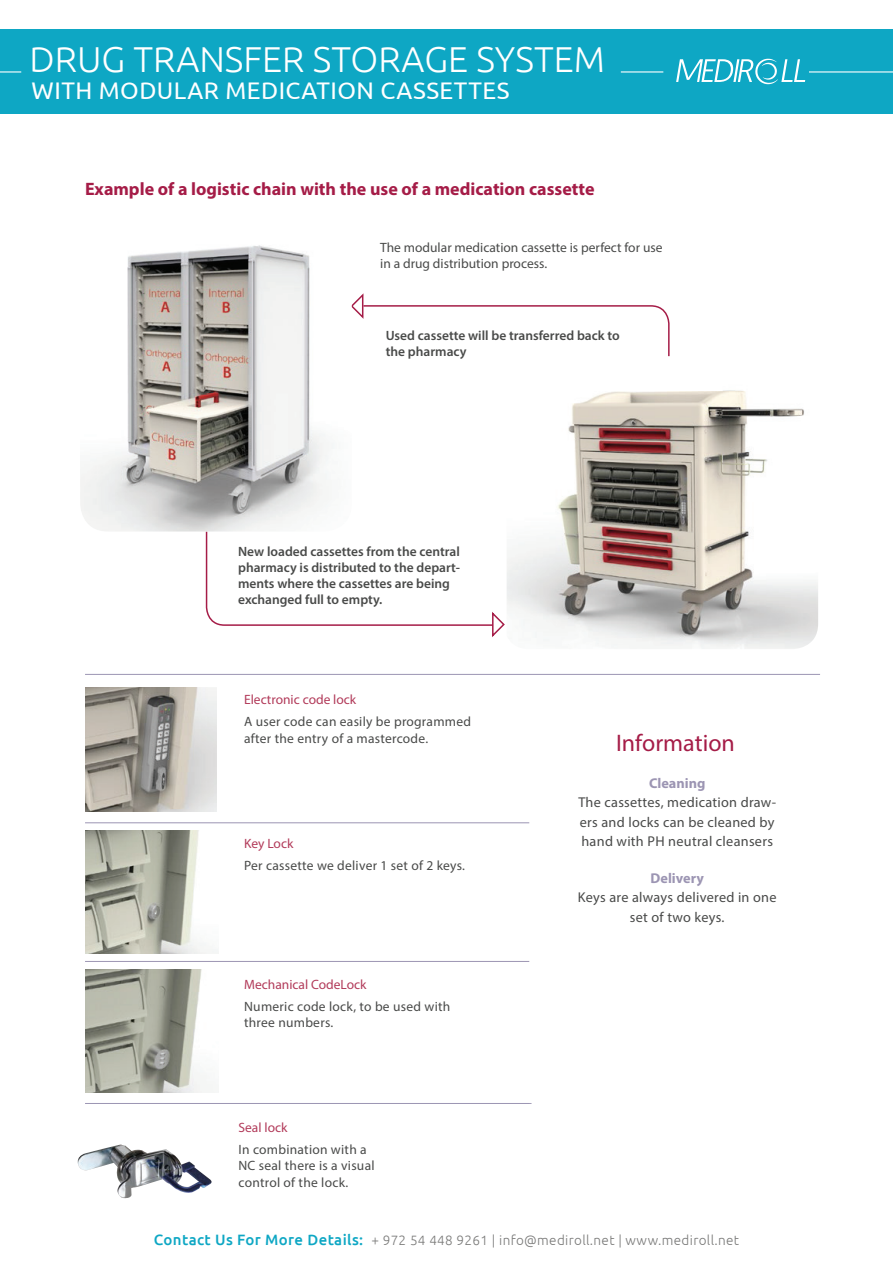
<style>
.page{position:relative;width:893px;height:1263px;background:#fff}
.page>*{position:absolute;margin:0;border:0;box-sizing:border-box;transform-origin:0 0}
.t1{font:300 36px "Ubuntu";color:#fff}
.t2{font:700 28.5px/34.2px "Myriad Pro";letter-spacing:.02em;color:#fff}
.t3{font:24px "Ubuntu";letter-spacing:.02em;color:#fff}
.t4{font:24px "Titillium Text 25 L 1 wt";color:#a51c47}
.t5{font:700 18px "Myriad Pro";color:#a51c47}
.t6{font:14.25px/19.5px "Myriad Pro";letter-spacing:.02em;color:#494a49;text-align:justify}
.t7{font:700 14.25px "Myriad Pro";color:#9c95b3}
.t8{font:13.5px/16.5px "Myriad Pro";letter-spacing:.02em;color:#494a49}
.t9{font:600 13.5px/16.2px "Myriad Pro";color:#494a49}
.t10{font:300 13.5px "Ubuntu";letter-spacing:.025em;color:#7a7a79}
.t11{font:13.5px/16.5px "Myriad Pro";color:#494a49}
.t12{font:13.5px "Myriad Pro";color:#b23b5a}
.s1{font-weight:500;font-size:15px;color:#0ea7c4}
</style>
<div class="page">
<svg style="left:205px;top:531px;width:300px;height:106px"></svg>
<svg style="left:352px;top:293px;width:318px;height:63px"></svg>
<hr style="left:85px;top:822px;width:444px;height:1px;background:#9c95b3">
<hr style="left:85px;top:961px;width:444px;height:1px;background:#9c95b3">
<hr style="left:85px;top:1103px;width:446px;height:1px;background:#9c95b3">
<img style="left:80px;top:245px;width:272px;height:286px">
<img style="left:507px;top:356px;width:311px;height:293px">
<img style="left:85px;top:688px;width:131px;height:123px">
<img style="left:85px;top:830px;width:133px;height:124px">
<img style="left:85px;top:969px;width:117px;height:123px">
<img style="left:77px;top:1144px;width:135px;height:54px">
<hr style="left:85px;top:674px;width:735px;height:1px;background:#9c95b3">
<div style="left:0;top:30px;width:893px;height:84px;background:#0ea7c4"></div>
<hr style="left:809px;top:71px;width:84px;height:2px;background:#fff">
<hr style="left:0;top:71px;width:21px;height:2px;background:#fff">
<hr style="left:621px;top:71px;width:42px;height:2px;background:#fff">
<svg style="left:676px;top:59px;width:129px;height:25px"></svg>
<h1 class="t1" style="left:29px;top:38px;width:577px">DRUG TRANSFER STORAGE SYSTEM</h1>
<h3 class="t3" style="left:32px;top:76px;width:479px">WITH MODULAR MEDICATION CASSETTES</h3>
<h2 class="t2" style="left:228px;top:44px;width:395px;text-indent:-144px">DRUG TRANSFER STORAGE SYSTEM WITH<br>MEDICATION CASSETTES</h2>
<h1 class="t1" style="left:29px;top:51px;width:566px">MODULAR MEDICATION CASSETTE</h1>
<h3 class="t5" style="left:85px;top:177px;width:511px">Example of a logistic chain with the use of a medication cassette</h3>
<p class="t11" style="left:380px;top:239px;width:284px">The modular medication cassette is perfect for use in a drug distribution process.</p>
<p class="t9" style="left:386px;top:327px;width:235px">Used cassette will be transferred back to the pharmacy</p>
<p class="t9" style="left:238px;top:543px;width:223px">New loaded cassettes from the central pharmacy is distributed to the depart&shy;ments where the cassettes are being exchanged full to empty.</p>
<p class="t12" style="left:244px;top:691px;width:114px">Electronic code lock</p>
<p class="t8" style="left:244px;top:713px;width:228px">A user code can easily be programmed after the entry of a mastercode.</p>
<p class="t12" style="left:244px;top:835px;width:51px">Key Lock</p>
<p class="t8" style="left:244px;top:857px;width:222px">Per cassette we deliver 1 set of 2 keys.</p>
<p class="t12" style="left:244px;top:976px;width:124px">Mechanical CodeLock</p>
<p class="t8" style="left:244px;top:998px;width:208px">Numeric code lock, to be used with three numbers.</p>
<p class="t12" style="left:238px;top:1119px;width:51px">Seal lock</p>
<p class="t8" style="left:238px;top:1141px;width:138px">In combination with a<br>NC seal there is a visual control of the lock.</p>
<h3 class="t4" style="left:616px;top:728px;width:120px">Information</h3>
<p class="t7" style="left:649px;top:774px;width:58px">Cleaning</p>
<p class="t6" style="left:578px;top:792px;width:199px">The cassettes, medication draw&shy;ers and locks can be cleaned by hand with PH neutral cleansers</p>
<p class="t7" style="left:651px;top:869px;width:55px">Delivery</p>
<p class="t6" style="left:578px;top:887px;width:200px;text-align:center">Keys are always delivered in one set of two keys.</p>
<p class="t10" style="left:154px;top:1232px;width:587px"><span class="s1">Contact Us For More Details:</span> + 972 54 448 9261 | info@mediroll.net | www.mediroll.net</p>
</div>
